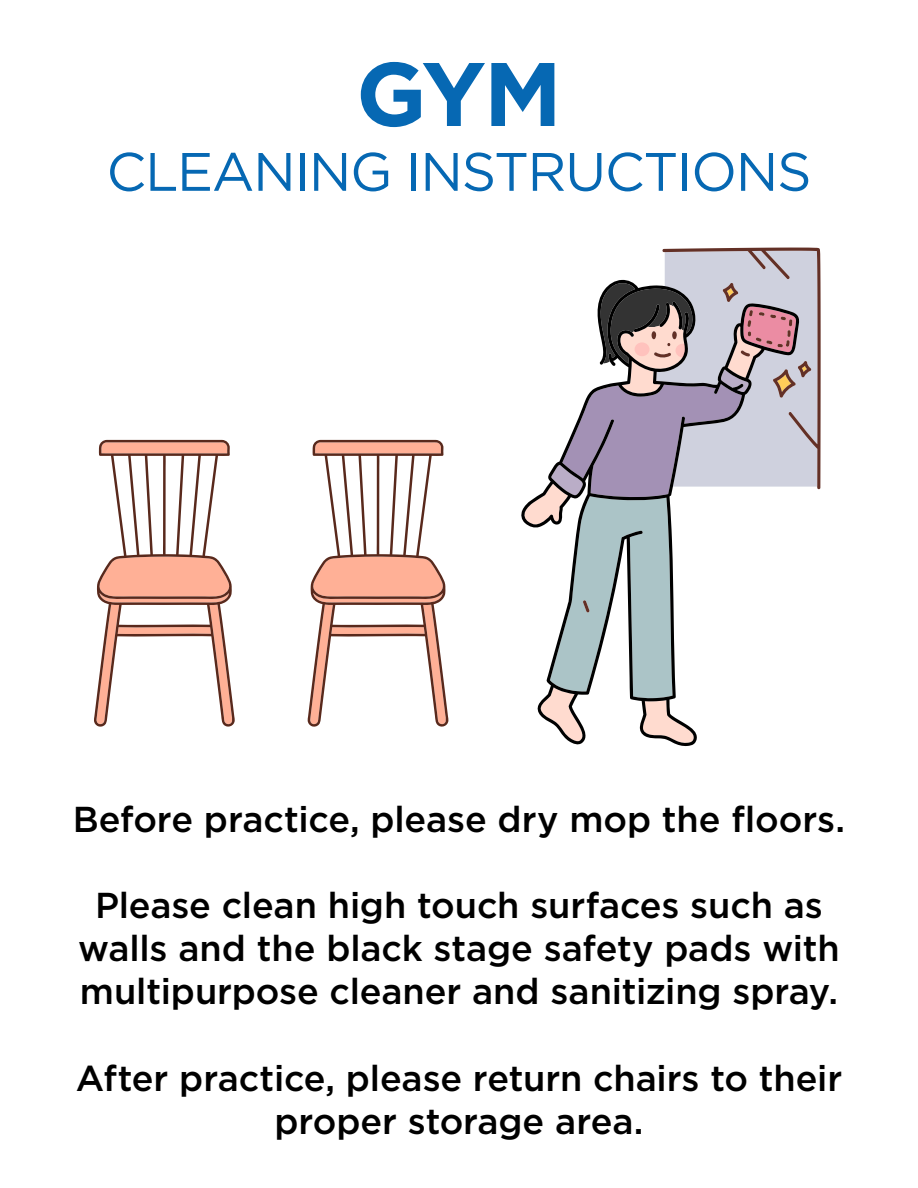
<style>
.page{position:relative;width:918px;height:1188px;background:#fff}
.page>*{position:absolute;margin:0;border:0;box-sizing:border-box;transform-origin:0 0}
.t1{font:700 90px "Gotham";color:#0668b3}
.t2{font:54px "Gotham";letter-spacing:-.025em;color:#0668b3}
.t3{font:500 36px/43.2px "Gotham";letter-spacing:-.005em;color:#000;text-align:center}
</style>
<div class="page">
<svg style="left:523px;top:248px;width:298px;height:496px"></svg>
<svg style="left:94px;top:440px;width:141px;height:287px"></svg>
<svg style="left:308px;top:440px;width:140px;height:287px"></svg>
<h1 class="t1" style="left:356px;top:34px;width:207px">GYM</h1>
<h2 class="t2" style="left:106px;top:137px;width:707px">CLEANING INSTRUCTIONS</h2>
<p class="t3" style="left:73px;top:797px;width:774px">Before practice, please dry mop the floors.</p>
<p class="t3" style="left:78px;top:883px;width:763px">Please clean high touch surfaces such as walls and the black stage safety pads with multipurpose cleaner and sanitizing spray.</p>
<p class="t3" style="left:76px;top:1056px;width:768px">After practice, please return chairs to their proper storage area.</p>
</div>
